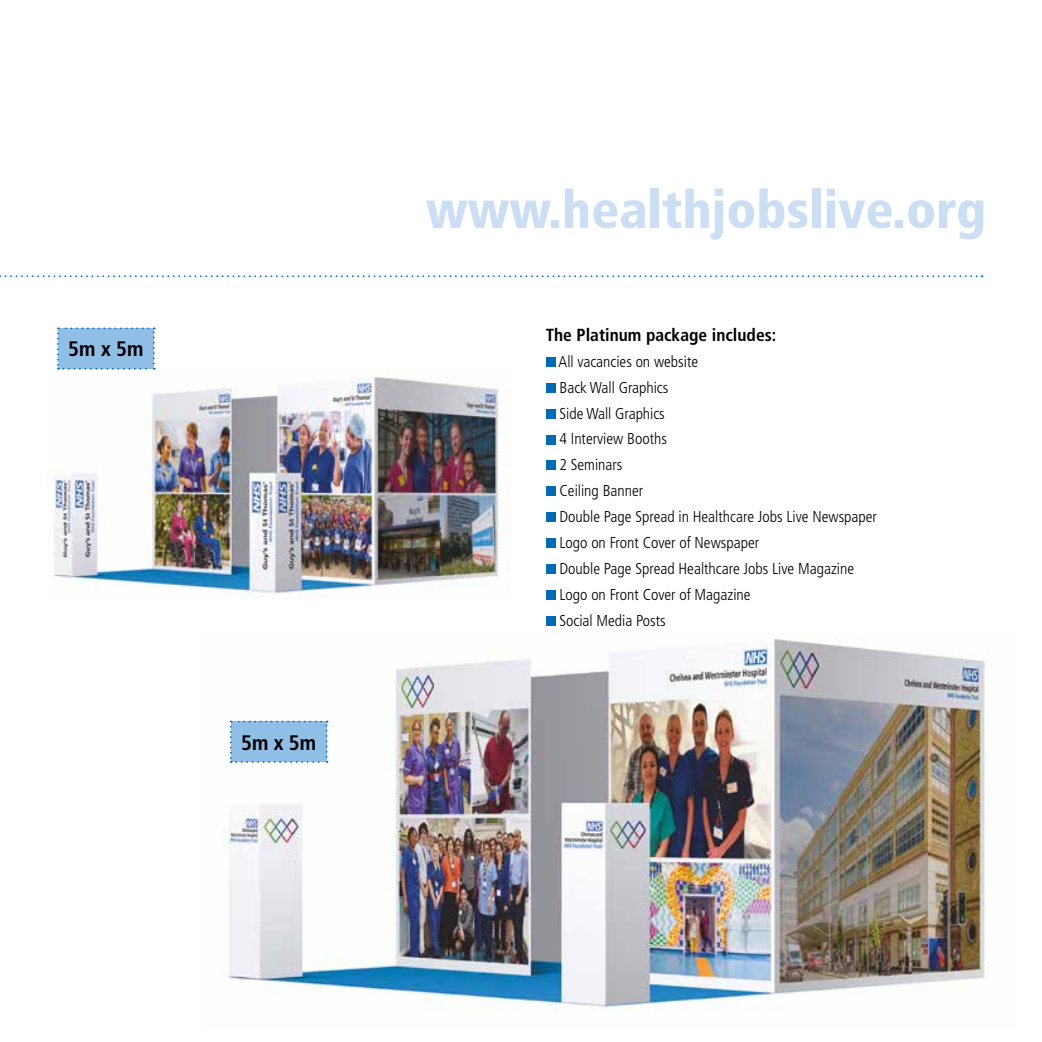
<style>
.page{position:relative;width:1042px;height:1042px;background:#fff}
.page>*{position:absolute;margin:0;border:0;box-sizing:border-box;transform-origin:0 0}
.t1{font:900 condensed 52.5px "Frutiger LT Pro";color:#ccdef4}
.t2{font:700 condensed 21px "Frutiger LT Pro";color:#000}
.t3{font:700 condensed 17.5px "Frutiger LT Pro";color:#000}
.t4{font:300 condensed 15.75px/25.9px "Frutiger LT Pro";color:#000}
</style>
<div class="page">
<svg style="left:0;top:275px;width:982px;height:2px"></svg>
<img style="left:53px;top:368px;width:456px;height:231px">
<img style="left:222px;top:639px;width:767px;height:373px">
<svg style="left:57px;top:327px;width:98px;height:43px;background:#92bfe6"></svg>
<svg style="left:230px;top:721px;width:98px;height:42px;background:#90bde6"></svg>
<div style="left:546px;top:357px;width:10px;height:9px;background:#006ab4"></div>
<div style="left:546px;top:383px;width:10px;height:9px;background:#006ab4"></div>
<div style="left:546px;top:408px;width:10px;height:10px;background:#006ab4"></div>
<div style="left:546px;top:434px;width:10px;height:10px;background:#006ab4"></div>
<div style="left:546px;top:460px;width:10px;height:10px;background:#006ab4"></div>
<div style="left:546px;top:486px;width:10px;height:10px;background:#006ab4"></div>
<div style="left:546px;top:512px;width:10px;height:10px;background:#006ab4"></div>
<div style="left:546px;top:538px;width:10px;height:10px;background:#006ab4"></div>
<div style="left:546px;top:564px;width:10px;height:10px;background:#006ab4"></div>
<div style="left:546px;top:590px;width:10px;height:10px;background:#006ab4"></div>
<div style="left:546px;top:616px;width:10px;height:10px;background:#006ab4"></div>
<h2 class="t2" style="left:68px;top:337px;width:77px">5m x 5m</h2>
<h2 class="t2" style="left:241px;top:730px;width:77px">5m x 5m</h2>
<h1 class="t1" style="left:426px;top:178px;width:562px">www.healthjobslive.org</h1>
<p class="t3" style="left:546px;top:324px;width:232px">The Platinum package includes:</p>
<p class="t4" style="left:559px;top:348px;width:320px">All vacancies on website<br>Back Wall Graphics<br>Side Wall Graphics<br>4 Interview Booths<br>2 Seminars<br>Ceiling Banner<br>Double Page Spread in Healthcare Jobs Live Newspaper<br>Logo on Front Cover of Newspaper<br>Double Page Spread Healthcare Jobs Live Magazine<br>Logo on Front Cover of Magazine<br>Social Media Posts</p>
</div>
